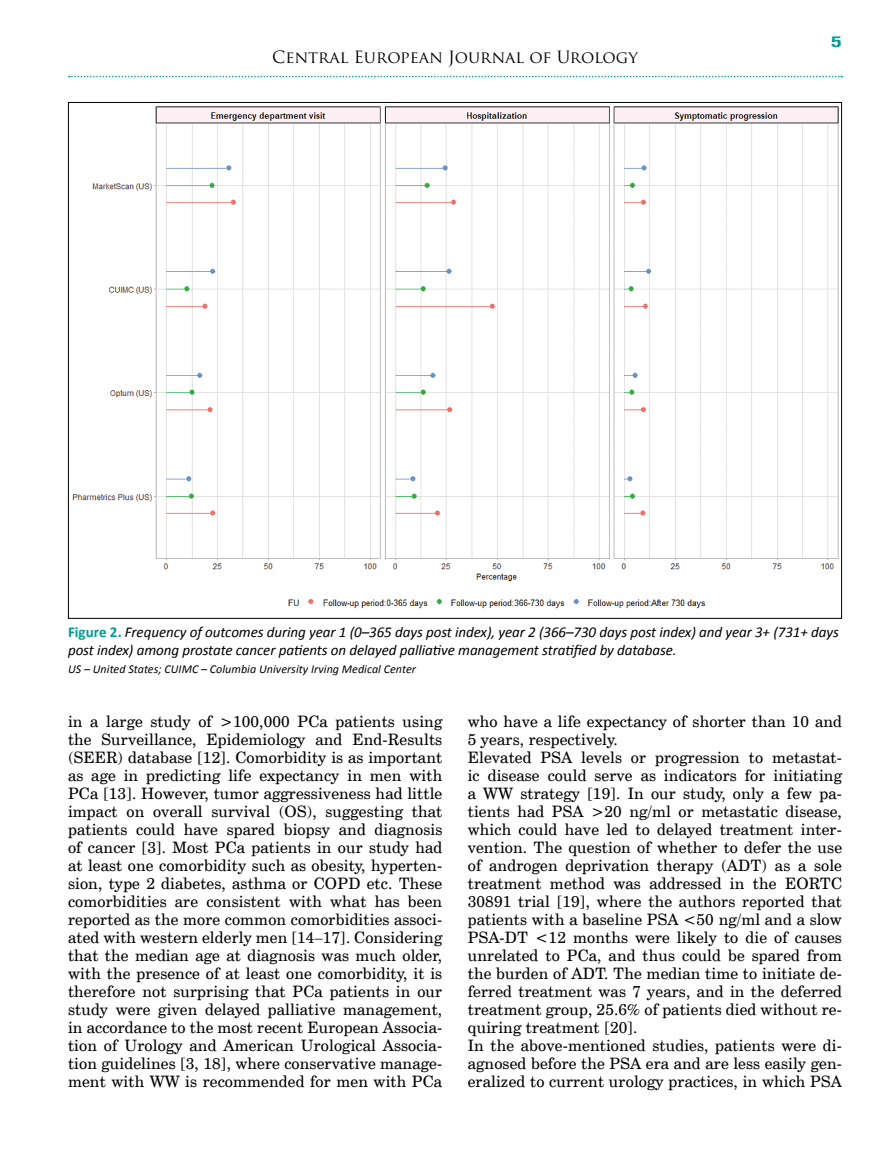
<style>
.page{position:relative;width:893px;height:1174px;background:#fff}
.page>*{position:absolute;margin:0;border:0;box-sizing:border-box;transform-origin:0 0}
.t1{font:16.5px "Trajan Pro";color:#000}
.t2{font:15.75px/18px "Cent Schbook EU";letter-spacing:.01em;color:#000;text-align:justify}
.t3{font:italic 15px/18px "Calibri";letter-spacing:-.005em;color:#000}
.t4{font:15px "Alternate Gothic No 2 EU";color:#009a93;scale:2 1}
.t5{font:italic 12px "Calibri";letter-spacing:.005em;color:#000}
.s1{font-weight:700;font-style:normal;color:#009a93}
</style>
<div class="page">
<svg style="left:69px;top:76px;width:773px;height:1px"></svg>
<img style="left:72px;top:106px;width:767px;height:503px">
<p class="t1" style="left:272px;top:47px;width:367px">Central European Journal of Urology</p>
<p class="t4" style="left:830px;top:33px;width:7px">5</p>
<p class="t3" style="left:68px;top:622px;width:772px"><span class="s1">Figure 2.</span> Frequency of outcomes during year 1 (0–365 days post index), year 2 (366–730 days post index) and year 3+ (731+ days post index) among prostate cancer patients on delayed palliative management stratified by database.</p>
<p class="t5" style="left:68px;top:661px;width:349px">US – United States; CUIMC – Columbia University Irving Medical Center</p>
<p class="t2" style="left:68px;top:713px;width:376px">in a large study of &gt;100,000 PCa patients using the Surveillance, Epidemiology and End-Results (SEER) database [12]. Comorbidity is as important as age in predicting life expectancy in men with PCa [13]. However, tumor aggressiveness had little impact on overall survival (OS), suggesting that patients could have spared biopsy and diagnosis of cancer [3]. Most PCa patients in our study had at least one comorbidity such as obesity, hyperten&shy;sion, type 2 diabetes, asthma or COPD etc. These comorbidities are consistent with what has been reported as the more common comorbidities associ&shy;ated with western elderly men [14–17]. Considering that the median age at diagnosis was much older, with the presence of at least one comorbidity, it is therefore not surprising that PCa patients in our study were given delayed palliative management, in accordance to the most recent European Associa&shy;tion of Urology and American Urological Associa&shy;tion guidelines [3, 18], where conservative manage&shy;ment with WW is recommended for men with PCa</p>
<p class="t2" style="left:468px;top:713px;width:376px;text-align:left">who have a life expectancy of shorter than 10 and 5 years, respectively.<br>Elevated PSA levels or progression to metastat&shy;ic disease could serve as indicators for initiating a WW strategy [19]. In our study, only a few pa&shy;tients had PSA &gt;20 ng/ml or metastatic disease, which could have led to delayed treatment inter&shy;vention. The question of whether to defer the use of androgen deprivation therapy (ADT) as a sole treatment method was addressed in the EORTC 30891 trial [19], where the authors reported that patients with a baseline PSA &lt;50 ng/ml and a slow PSA-DT &lt;12 months were likely to die of causes unrelated to PCa, and thus could be spared from the burden of ADT. The median time to initiate de&shy;ferred treatment was 7 years, and in the deferred treatment group, 25.6% of patients died without re&shy;quiring treatment [20].<br>In the above-mentioned studies, patients were di&shy;agnosed before the PSA era and are less easily gen&shy;eralized to current urology practices, in which PSA</p>
</div>
